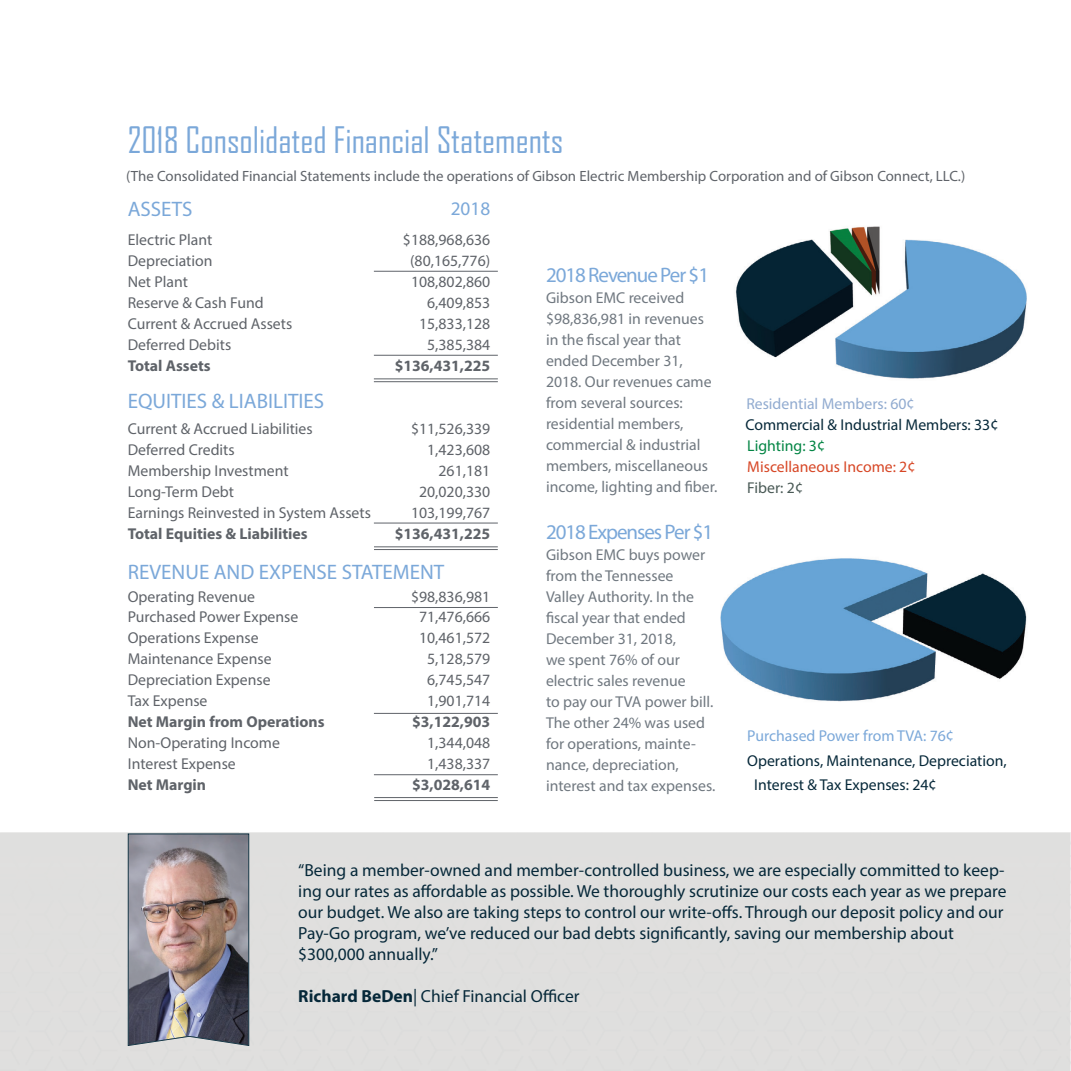
<style>
.page{position:relative;width:1071px;height:1071px;background:#fff}
.page>*{position:absolute;margin:0;border:0;box-sizing:border-box;transform-origin:0 0}
.t1{font:35px "Agency FB";color:#7ba8d9}
.t2{font:21px "Myriad Pro";color:#7ba8d9}
.t3{font:21px "Myriad Pro";letter-spacing:-.05em;color:#7ba8d9}
.t4{font:19.25px "Myriad Pro";color:#7ba8d9}
.t5{font:17.5px/21px "Myriad Pro";color:#062839}
.t6{font:15.75px/21px "Myriad Pro";color:#5f6369}
.t7{font:15.75px/21px "Myriad Pro";color:#707880}
.t8{font:700 15.75px "Myriad Pro";color:#5f6369}
.t9{font:15.75px/24.5px "Myriad Pro";color:#062839}
.t10{font:15.75px "Myriad Pro";color:#7ba8d9}
.t11{font:15.75px "Myriad Pro";color:#91abd0}
.t12{font:15.75px "Myriad Pro";color:#d74726}
.t13{font:15.75px "Myriad Pro";color:#038544}
.t14{font:15.75px "Myriad Pro";color:#495955}
.t15{font:14.88px "Myriad Pro";color:#5f6369}
.s1{font-weight:700}
</style>
<div class="page">
<div style="left:0;top:833px;width:178px;height:238px;background:#dfdfde"></div>
<hr style="left:374px;top:271px;width:124px;height:1px;background:#5f6369">
<hr style="left:374px;top:355px;width:124px;height:1px;background:#5f6369">
<hr style="left:374px;top:378px;width:124px;height:1px;background:#5f6369">
<hr style="left:374px;top:381px;width:124px;height:1px;background:#5f6369">
<hr style="left:374px;top:523px;width:124px;height:1px;background:#5f6369">
<hr style="left:374px;top:546px;width:124px;height:1px;background:#5f6369">
<hr style="left:374px;top:549px;width:124px;height:1px;background:#5f6369">
<hr style="left:374px;top:607px;width:124px;height:1px;background:#5f6369">
<hr style="left:374px;top:713px;width:124px;height:1px;background:#5f6369">
<hr style="left:374px;top:774px;width:124px;height:1px;background:#5f6369">
<hr style="left:374px;top:797px;width:124px;height:1px;background:#5f6369">
<hr style="left:374px;top:800px;width:124px;height:1px;background:#5f6369">
<img style="left:735px;top:226px;width:292px;height:153px">
<img style="left:720px;top:558px;width:307px;height:144px">
<img style="left:128px;top:833px;width:121px;height:213px">
<h1 class="t1" style="left:128px;top:119px;width:437px">2018 Consolidated Financial Statements</h1>
<p class="t15" style="left:126px;top:166px;width:841px">(The Consolidated Financial Statements include the operations of Gibson Electric Membership Corporation and of Gibson Connect, LLC.)</p>
<h2 class="t2" style="left:128px;top:196px;width:66px">ASSETS</h2>
<p class="t4" style="left:451px;top:196px;width:41px">2018</p>
<p class="t6" style="left:128px;top:229px;width:166px">Electric Plant<br>Depreciation<br>Net Plant<br>Reserve &amp; Cash Fund<br>Current &amp; Accrued Assets<br>Deferred Debits</p>
<p class="t8" style="left:128px;top:355px;width:84px">Total Assets</p>
<p class="t6" style="left:403px;top:229px;width:89px;text-align:right">$188,968,636 (80,165,776)<br>108,802,860<br>6,409,853<br>15,833,128<br>5,385,384</p>
<p class="t8" style="left:395px;top:355px;width:97px">$136,431,225</p>
<h2 class="t2" style="left:128px;top:388px;width:198px">EQUITIES &amp; LIABILITIES</h2>
<p class="t6" style="left:128px;top:418px;width:245px">Current &amp; Accrued Liabilities<br>Deferred Credits<br>Membership Investment<br>Long-Term Debt<br>Earnings Reinvested in System Assets</p>
<p class="t8" style="left:128px;top:523px;width:181px">Total Equities &amp; Liabilities</p>
<p class="t6" style="left:411px;top:418px;width:81px;text-align:right">$11,526,339<br>1,423,608<br>261,181<br>20,020,330<br>103,199,767</p>
<p class="t8" style="left:395px;top:523px;width:97px">$136,431,225</p>
<h2 class="t2" style="left:128px;top:559px;width:318px">REVENUE AND EXPENSE STATEMENT</h2>
<p class="t6" style="left:128px;top:585px;width:172px">Operating Revenue<br>Purchased Power Expense<br>Operations Expense<br>Maintenance Expense<br>Depreciation Expense<br>Tax Expense</p>
<p class="t8" style="left:128px;top:712px;width:198px">Net Margin from Operations</p>
<p class="t6" style="left:128px;top:732px;width:154px">Non-Operating Income<br>Interest Expense</p>
<p class="t8" style="left:128px;top:775px;width:80px">Net Margin</p>
<p class="t6" style="left:411px;top:585px;width:81px;text-align:right">$98,836,981<br>71,476,666<br>10,461,572<br>5,128,579<br>6,745,547<br>1,901,714</p>
<p class="t8" style="left:412px;top:712px;width:80px">$3,122,903</p>
<p class="t6" style="left:427px;top:732px;width:65px">1,344,048<br>1,438,337</p>
<p class="t8" style="left:412px;top:775px;width:80px">$3,028,614</p>
<h2 class="t3" style="left:546px;top:262px;width:165px">2018 Revenue Per $1</h2>
<p class="t7" style="left:546px;top:287px;width:173px">Gibson EMC received $98,836,981 in revenues in the fiscal year that ended December 31,<br>2018. Our revenues came from several sources: residential members, commercial &amp; industrial members, miscellaneous income, lighting and fiber.</p>
<h2 class="t3" style="left:546px;top:519px;width:169px">2018 Expenses Per $1</h2>
<p class="t7" style="left:546px;top:544px;width:171px">Gibson EMC buys power from the Tennessee<br>Valley Authority. In the fiscal year that ended<br>December 31, 2018,<br>we spent 76% of our electric sales revenue<br>to pay our TVA power bill.<br>The other 24% was used for operations, mainte&shy;nance, depreciation, interest and tax expenses.</p>
<p class="t11" style="left:746px;top:394px;width:170px">Residential Members: 60¢</p>
<p class="t9" style="left:745px;top:412px;width:254px">Commercial &amp; Industrial Members: 33¢</p>
<p class="t13" style="left:747px;top:436px;width:79px">Lighting: 3¢</p>
<p class="t12" style="left:747px;top:457px;width:170px">Miscellaneous Income: 2¢</p>
<p class="t14" style="left:747px;top:478px;width:57px">Fiber: 2¢</p>
<p class="t10" style="left:747px;top:726px;width:208px">Purchased Power from TVA: 76¢</p>
<p class="t9" style="left:754px;top:748px;width:254px;text-indent:-7px">Operations, Maintenance, Depreciation,<br>Interest &amp; Tax Expenses: 24¢</p>
<p class="t5" style="left:298px;top:859px;width:710px">“Being a member-owned and member-controlled business, we are especially committed to keep&shy;ing our rates as affordable as possible. We thoroughly scrutinize our costs each year as we prepare our budget. We also are taking steps to control our write-offs. Through our deposit policy and our Pay-Go program, we’ve reduced our bad debts significantly, saving our membership about $300,000 annually.”</p>
<p class="t5" style="left:298px;top:985px;width:283px"><span class="s1">Richard BeDen</span>| Chief Financial Officer</p>
</div>
